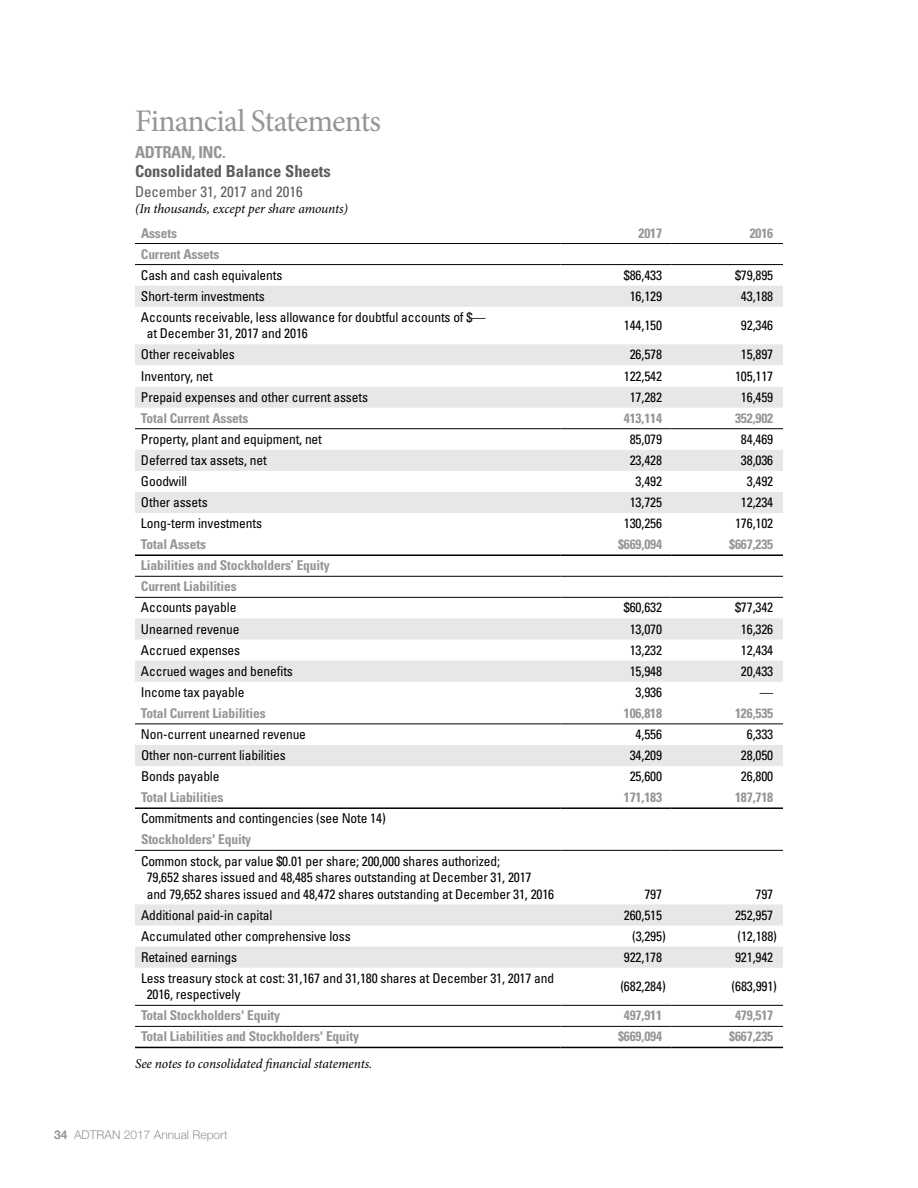
<style>
.page{position:relative;width:918px;height:1188px;background:#fff}
.page>*{position:absolute;margin:0;border:0;box-sizing:border-box;transform-origin:0 0}
.t1{font:31.5px "Minion Pro";letter-spacing:-.025em;color:#939598}
.t2{font:700 condensed 16.5px "Univers";letter-spacing:-.005em;color:#5d5d60}
.t3{font:700 condensed 16.5px "Univers";letter-spacing:-.02em;color:#939598}
.t4{font:condensed 15px "Univers";letter-spacing:-.005em;color:#5d5d60}
.t5{font:condensed 13.5px/16.5px "Univers";letter-spacing:-.01em;color:#000}
.t6{font:700 condensed 13.5px/21px "Univers";letter-spacing:-.01em;color:#939598}
.t7{font:italic 13.5px "Minion Pro";letter-spacing:-.01em;color:#000}
.t8{font:300 12px "Helvetica Neue";color:#939598}
.s1{font-weight:700}
</style>
<div class="page">
<svg style="left:135px;top:286px;width:648px;height:682px"></svg>
<svg style="left:135px;top:365px;width:648px;height:22px"></svg>
<hr style="left:135px;top:554px;width:426px;height:2px;background:#000">
<hr style="left:561px;top:554px;width:111px;height:2px;background:#000">
<hr style="left:672px;top:554px;width:111px;height:2px;background:#000">
<hr style="left:135px;top:807px;width:426px;height:2px;background:#000">
<hr style="left:561px;top:807px;width:111px;height:2px;background:#000">
<hr style="left:672px;top:807px;width:111px;height:2px;background:#000">
<hr style="left:135px;top:1047px;width:426px;height:1px;background:#000">
<hr style="left:561px;top:1047px;width:111px;height:1px;background:#000">
<hr style="left:672px;top:1047px;width:111px;height:1px;background:#000">
<hr style="left:135px;top:264px;width:426px;height:1px;background:#000">
<hr style="left:561px;top:264px;width:111px;height:1px;background:#000">
<hr style="left:672px;top:264px;width:111px;height:1px;background:#000">
<hr style="left:135px;top:243px;width:426px;height:1px;background:#000">
<hr style="left:561px;top:243px;width:111px;height:1px;background:#000">
<hr style="left:672px;top:243px;width:111px;height:1px;background:#000">
<hr style="left:135px;top:428px;width:426px;height:1px;background:#000">
<hr style="left:561px;top:428px;width:111px;height:1px;background:#000">
<hr style="left:672px;top:428px;width:111px;height:1px;background:#000">
<hr style="left:135px;top:576px;width:426px;height:1px;background:#000">
<hr style="left:561px;top:576px;width:111px;height:1px;background:#000">
<hr style="left:672px;top:576px;width:111px;height:1px;background:#000">
<hr style="left:135px;top:597px;width:426px;height:1px;background:#000">
<hr style="left:561px;top:597px;width:111px;height:1px;background:#000">
<hr style="left:672px;top:597px;width:111px;height:1px;background:#000">
<hr style="left:135px;top:723px;width:426px;height:1px;background:#000">
<hr style="left:561px;top:723px;width:111px;height:1px;background:#000">
<hr style="left:672px;top:723px;width:111px;height:1px;background:#000">
<hr style="left:135px;top:850px;width:426px;height:1px;background:#000">
<hr style="left:561px;top:850px;width:111px;height:1px;background:#000">
<hr style="left:672px;top:850px;width:111px;height:1px;background:#000">
<hr style="left:135px;top:1026px;width:426px;height:1px;background:#000">
<hr style="left:561px;top:1026px;width:111px;height:1px;background:#000">
<hr style="left:672px;top:1026px;width:111px;height:1px;background:#000">
<hr style="left:135px;top:1005px;width:426px;height:1px;background:#000">
<hr style="left:561px;top:1005px;width:111px;height:1px;background:#000">
<hr style="left:672px;top:1005px;width:111px;height:1px;background:#000">
<h1 class="t1" style="left:135px;top:100px;width:248px">Financial Statements</h1>
<p class="t3" style="left:135px;top:142px;width:92px">ADTRAN, INC.</p>
<p class="t2" style="left:135px;top:161px;width:197px">Consolidated Balance Sheets</p>
<p class="t4" style="left:135px;top:182px;width:169px">December 31, 2017 and 2016</p>
<p class="t7" style="left:135px;top:200px;width:215px">(In thousands, except per share amounts)</p>
<p class="t6" style="left:141px;top:222px;width:38px">Assets</p>
<p class="t6" style="left:638px;top:222px;width:25px">2017</p>
<p class="t6" style="left:750px;top:222px;width:25px">2016</p>
<p class="t6" style="left:141px;top:243px;width:80px">Current Assets</p>
<p class="t5" style="left:141px;top:266px;width:143px">Cash and cash equivalents</p>
<p class="t5" style="left:624px;top:266px;width:40px">$86,433</p>
<p class="t5" style="left:735px;top:266px;width:40px">$79,895</p>
<p class="t5" style="left:141px;top:288px;width:125px">Short-term investments</p>
<p class="t5" style="left:630px;top:288px;width:34px">16,129</p>
<p class="t5" style="left:741px;top:288px;width:34px">43,188</p>
<p class="t5" style="left:147px;top:309px;width:341px;text-indent:-6px">Accounts receivable, less allowance for doubtful accounts of $— at December 31, 2017 and 2016</p>
<p class="t5" style="left:624px;top:317px;width:40px">144,150</p>
<p class="t5" style="left:741px;top:317px;width:34px">92,346</p>
<p class="t5" style="left:141px;top:346px;width:95px">Other receivables</p>
<p class="t5" style="left:630px;top:346px;width:34px">26,578</p>
<p class="t5" style="left:741px;top:346px;width:34px">15,897</p>
<p class="t5" style="left:141px;top:367px;width:73px">Inventory, net</p>
<p class="t5" style="left:624px;top:367px;width:40px">122,542</p>
<p class="t5" style="left:735px;top:367px;width:40px">105,117</p>
<p class="t5" style="left:141px;top:388px;width:229px">Prepaid expenses and other current assets</p>
<p class="t5" style="left:630px;top:388px;width:34px">17,282</p>
<p class="t5" style="left:741px;top:388px;width:34px">16,459</p>
<p class="t6" style="left:141px;top:407px;width:109px">Total Current Assets</p>
<p class="t6" style="left:624px;top:407px;width:40px">413,114</p>
<p class="t6" style="left:735px;top:407px;width:40px">352,902</p>
<p class="t5" style="left:141px;top:431px;width:183px">Property, plant and equipment, net</p>
<p class="t5" style="left:630px;top:431px;width:34px">85,079</p>
<p class="t5" style="left:741px;top:431px;width:34px">84,469</p>
<p class="t5" style="left:141px;top:452px;width:127px">Deferred tax assets, net</p>
<p class="t5" style="left:630px;top:452px;width:34px">23,428</p>
<p class="t5" style="left:741px;top:452px;width:34px">38,036</p>
<p class="t5" style="left:141px;top:473px;width:48px">Goodwill</p>
<p class="t5" style="left:636px;top:473px;width:28px">3,492</p>
<p class="t5" style="left:747px;top:473px;width:28px">3,492</p>
<p class="t5" style="left:141px;top:494px;width:68px">Other assets</p>
<p class="t5" style="left:630px;top:494px;width:34px">13,725</p>
<p class="t5" style="left:741px;top:494px;width:34px">12,234</p>
<p class="t5" style="left:141px;top:515px;width:123px">Long-term investments</p>
<p class="t5" style="left:624px;top:515px;width:40px">130,256</p>
<p class="t5" style="left:735px;top:515px;width:40px">176,102</p>
<p class="t6" style="left:141px;top:534px;width:67px">Total Assets</p>
<p class="t6" style="left:618px;top:534px;width:46px">$669,094</p>
<p class="t6" style="left:729px;top:534px;width:46px">$667,235</p>
<p class="t6" style="left:141px;top:555px;width:190px">Liabilities and Stockholders’ Equity<br>Current Liabilities</p>
<p class="t5" style="left:141px;top:599px;width:97px">Accounts payable</p>
<p class="t5" style="left:624px;top:599px;width:40px">$60,632</p>
<p class="t5" style="left:735px;top:599px;width:40px">$77,342</p>
<p class="t5" style="left:141px;top:620px;width:100px">Unearned revenue</p>
<p class="t5" style="left:630px;top:620px;width:34px">13,070</p>
<p class="t5" style="left:741px;top:620px;width:34px">16,326</p>
<p class="t5" style="left:141px;top:641px;width:101px">Accrued expenses</p>
<p class="t5" style="left:630px;top:641px;width:34px">13,232</p>
<p class="t5" style="left:741px;top:641px;width:34px">12,434</p>
<p class="t5" style="left:141px;top:663px;width:153px">Accrued wages and benefits</p>
<p class="t5" style="left:630px;top:663px;width:34px">15,948</p>
<p class="t5" style="left:741px;top:663px;width:34px">20,433</p>
<p class="t5" style="left:141px;top:684px;width:105px">Income tax payable</p>
<p class="t5" style="left:636px;top:684px;width:28px">3,936</p>
<p class="t5" style="left:760px;top:684px;width:15px">—</p>
<p class="t6" style="left:141px;top:703px;width:126px">Total Current Liabilities</p>
<p class="t6" style="left:624px;top:703px;width:40px">106,818</p>
<p class="t6" style="left:735px;top:703px;width:40px">126,535</p>
<p class="t5" style="left:141px;top:726px;width:167px">Non-current unearned revenue</p>
<p class="t5" style="left:636px;top:726px;width:28px">4,556</p>
<p class="t5" style="left:747px;top:726px;width:28px">6,333</p>
<p class="t5" style="left:141px;top:747px;width:146px">Other non-current liabilities</p>
<p class="t5" style="left:630px;top:747px;width:34px">34,209</p>
<p class="t5" style="left:741px;top:747px;width:34px">28,050</p>
<p class="t5" style="left:141px;top:768px;width:80px">Bonds payable</p>
<p class="t5" style="left:630px;top:768px;width:34px">25,600</p>
<p class="t5" style="left:741px;top:768px;width:34px">26,800</p>
<p class="t6" style="left:141px;top:787px;width:84px">Total Liabilities</p>
<p class="t6" style="left:624px;top:787px;width:40px">171,183</p>
<p class="t6" style="left:735px;top:787px;width:40px">187,718</p>
<p class="t5" style="left:141px;top:810px;width:246px">Commitments and contingencies (see Note 14)</p>
<p class="t6" style="left:141px;top:829px;width:112px">Stockholders' Equity</p>
<p class="t5" style="left:147px;top:852px;width:409px;text-indent:-6px">Common stock, par value $0.01 per share; 200,000 shares authorized;<br>79,652 shares issued and 48,485 shares outstanding at December 31, 2017 and 79,652 shares issued and 48,472 shares outstanding at December 31, 2016</p>
<p class="t5" style="left:644px;top:885px;width:19px">797</p>
<p class="t5" style="left:756px;top:885px;width:19px">797</p>
<p class="t5" style="left:141px;top:906px;width:133px">Additional paid-in capital</p>
<p class="t5" style="left:624px;top:906px;width:40px">260,515</p>
<p class="t5" style="left:735px;top:906px;width:40px">252,957</p>
<p class="t5" style="left:141px;top:927px;width:211px">Accumulated other comprehensive loss</p>
<p class="t5" style="left:632px;top:927px;width:35px">(3,295)</p>
<p class="t5" style="left:737px;top:927px;width:41px">(12,188)</p>
<p class="t5" style="left:141px;top:949px;width:98px">Retained earnings</p>
<p class="t5" style="left:624px;top:949px;width:40px">922,178</p>
<p class="t5" style="left:735px;top:949px;width:40px">921,942</p>
<p class="t5" style="left:147px;top:970px;width:409px;text-indent:-6px">Less treasury stock at cost: 31,167 and 31,180 shares at December 31, 2017 and<br>2016, respectively</p>
<p class="t5" style="left:620px;top:978px;width:47px">(682,284)</p>
<p class="t5" style="left:732px;top:978px;width:47px">(683,991)</p>
<p class="t6" style="left:141px;top:1005px;width:141px">Total Stockholders' Equity</p>
<p class="t6" style="left:624px;top:1005px;width:40px">497,911</p>
<p class="t6" style="left:735px;top:1005px;width:40px">479,517</p>
<p class="t6" style="left:141px;top:1026px;width:220px">Total Liabilities and Stockholders' Equity</p>
<p class="t6" style="left:618px;top:1026px;width:46px">$669,094</p>
<p class="t6" style="left:729px;top:1026px;width:46px">$667,235</p>
<p class="t7" style="left:135px;top:1055px;width:239px">See notes to consolidated financial statements.</p>
<p class="t8" style="left:54px;top:1125px;width:175px"><span class="s1">34</span> ADTRAN 2017 Annual Report</p>
</div>
